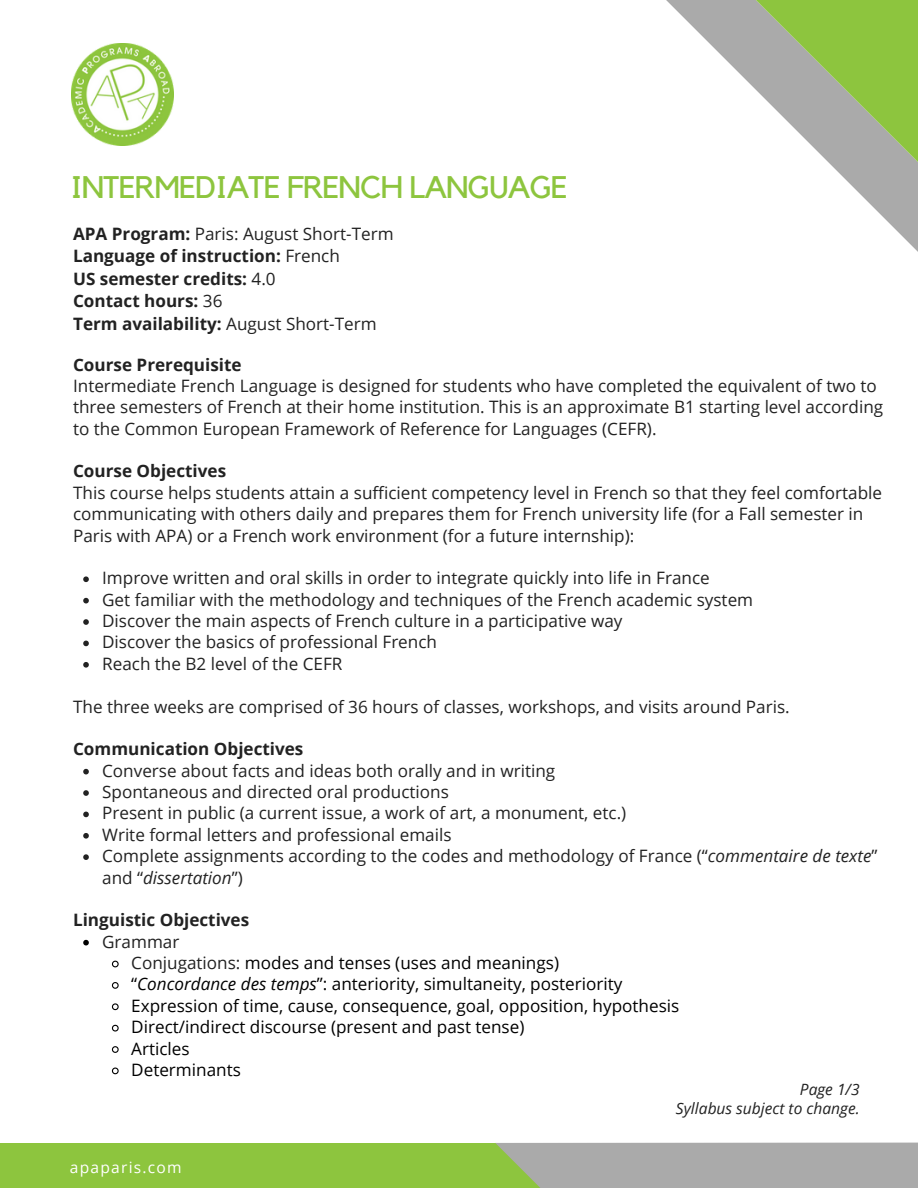
<style>
.page{position:relative;width:918px;height:1188px;background:#fff}
.page>*{position:absolute;margin:0;border:0;box-sizing:border-box;transform-origin:0 0}
.t1{font:31.2px "Kollektif";letter-spacing:-.03em;color:#8dc53e}
.t2{font:17.1px/21.3px "Open Sans";color:#222}
.t3{font:17.1px "Open Sans";color:#000}
.t4{font:700 17.1px "Open Sans";color:#222}
.t5{font:italic 15.6px "Open Sans";color:#222}
.t6{font:15.6px "Open Sans";letter-spacing:.08em;color:#fff}
.s1{font-weight:700}
.s2{font-weight:400}
.s3{font-style:italic}
.s4{color:#222}
</style>
<div class="page">
<div style="left:0;top:1143px;width:745px;height:45px;background:#8dc53e"></div>
<svg style="left:495px;top:1142px;width:423px;height:46px;background:#a9aca5"></svg>
<svg style="left:83px;top:576px;width:6px;height:6px"></svg>
<svg style="left:83px;top:598px;width:6px;height:5px"></svg>
<svg style="left:83px;top:619px;width:6px;height:6px"></svg>
<svg style="left:83px;top:641px;width:6px;height:5px"></svg>
<svg style="left:83px;top:662px;width:6px;height:6px"></svg>
<svg style="left:83px;top:769px;width:6px;height:5px"></svg>
<svg style="left:83px;top:790px;width:6px;height:6px"></svg>
<svg style="left:83px;top:812px;width:6px;height:5px"></svg>
<svg style="left:83px;top:833px;width:6px;height:6px"></svg>
<svg style="left:83px;top:854px;width:6px;height:6px"></svg>
<svg style="left:83px;top:940px;width:6px;height:5px"></svg>
<svg style="left:111px;top:960px;width:8px;height:8px"></svg>
<svg style="left:111px;top:982px;width:8px;height:7px"></svg>
<svg style="left:111px;top:1003px;width:8px;height:8px"></svg>
<svg style="left:111px;top:1024px;width:8px;height:8px"></svg>
<svg style="left:111px;top:1046px;width:8px;height:7px"></svg>
<svg style="left:111px;top:1067px;width:8px;height:8px"></svg>
<svg style="left:673px;top:0;width:245px;height:247px"></svg>
<img style="left:72px;top:44px;width:102px;height:102px">
<p class="t1" style="left:70px;top:173px;width:499px">INTERMEDIATE FRENCH LANGUAGE</p>
<p class="t2" style="left:73px;top:223px;width:322px"><span class="s1">APA Program:</span> Paris: August Short-Term</p>
<p class="t4" style="left:73px;top:244px;width:268px">Language of instruction: <span class="s2">French</span></p>
<p class="t4" style="left:73px;top:267px;width:204px">US semester credits: <span class="s2">4.0</span></p>
<p class="t4" style="left:73px;top:289px;width:151px">Contact hours: <span class="s2">36</span></p>
<p class="t4" style="left:73px;top:312px;width:305px">Term availability: <span class="s2">August Short-Term</span></p>
<p class="t4" style="left:73px;top:352px;width:170px">Course Prerequisite</p>
<p class="t2" style="left:73px;top:375px;width:812px">Intermediate French Language is designed for students who have completed the equivalent of two to three semesters of French at their home institution. This is an approximate B1 starting level according to the Common European Framework of Reference for Languages (CEFR).</p>
<p class="t4" style="left:73px;top:459px;width:155px">Course Objectives</p>
<p class="t2" style="left:73px;top:482px;width:811px">This course helps students attain a sufficient competency level in French so that they feel comfortable communicating with others daily and prepares them for French university life (for a Fall semester in<br>Paris with APA) or a French work environment (for a future internship):</p>
<p class="t2" style="left:102px;top:567px;width:609px">Improve written and oral skills in order to integrate quickly into life in France</p>
<p class="t2" style="left:102px;top:588px;width:652px">Get familiar with the methodology and techniques of the French academic system</p>
<p class="t2" style="left:102px;top:610px;width:522px">Discover the main aspects of French culture in a participative way</p>
<p class="t2" style="left:102px;top:631px;width:336px">Discover the basics of professional French</p>
<p class="t2" style="left:102px;top:653px;width:242px">Reach the B2 level of the CEFR</p>
<p class="t2" style="left:73px;top:695px;width:718px">The three weeks are comprised of 36 hours of classes, workshops, and visits around Paris.</p>
<p class="t4" style="left:73px;top:737px;width:232px">Communication Objectives</p>
<p class="t2" style="left:102px;top:759px;width:455px">Converse about facts and ideas both orally and in writing</p>
<p class="t2" style="left:102px;top:781px;width:348px">Spontaneous and directed oral productions</p>
<p class="t2" style="left:102px;top:802px;width:526px">Present in public (a current issue, a work of art, a monument, etc.)</p>
<p class="t2" style="left:102px;top:824px;width:351px">Write formal letters and professional emails</p>
<p class="t2" style="left:102px;top:845px;width:777px">Complete assignments according to the codes and methodology of France (“<span class="s3">commentaire de texte</span>” and “<span class="s3">dissertation</span>”)</p>
<p class="t4" style="left:73px;top:908px;width:178px">Linguistic Objectives</p>
<p class="t2" style="left:102px;top:930px;width:79px">Grammar</p>
<p class="t3" style="left:131px;top:951px;width:429px"><span class="s4">Conjugations:</span> modes and tenses (uses and meanings)</p>
<p class="t3" style="left:131px;top:972px;width:493px">“<span class="s3">Concordance des temps</span>”: anteriority, simultaneity, posteriority</p>
<p class="t3" style="left:131px;top:994px;width:550px">Expression of time, cause, consequence, goal, opposition, hypothesis</p>
<p class="t3" style="left:131px;top:1015px;width:395px">Direct/indirect discourse (present and past tense)</p>
<p class="t3" style="left:131px;top:1036px;width:60px">Articles</p>
<p class="t3" style="left:131px;top:1058px;width:111px">Determinants</p>
<p class="t6" style="left:70px;top:1156px;width:113px">apaparis.com</p>
<p class="t5" style="left:800px;top:1078px;width:61px">Page 1/3</p>
<p class="t5" style="left:676px;top:1097px;width:185px">Syllabus subject to change.</p>
</div>
